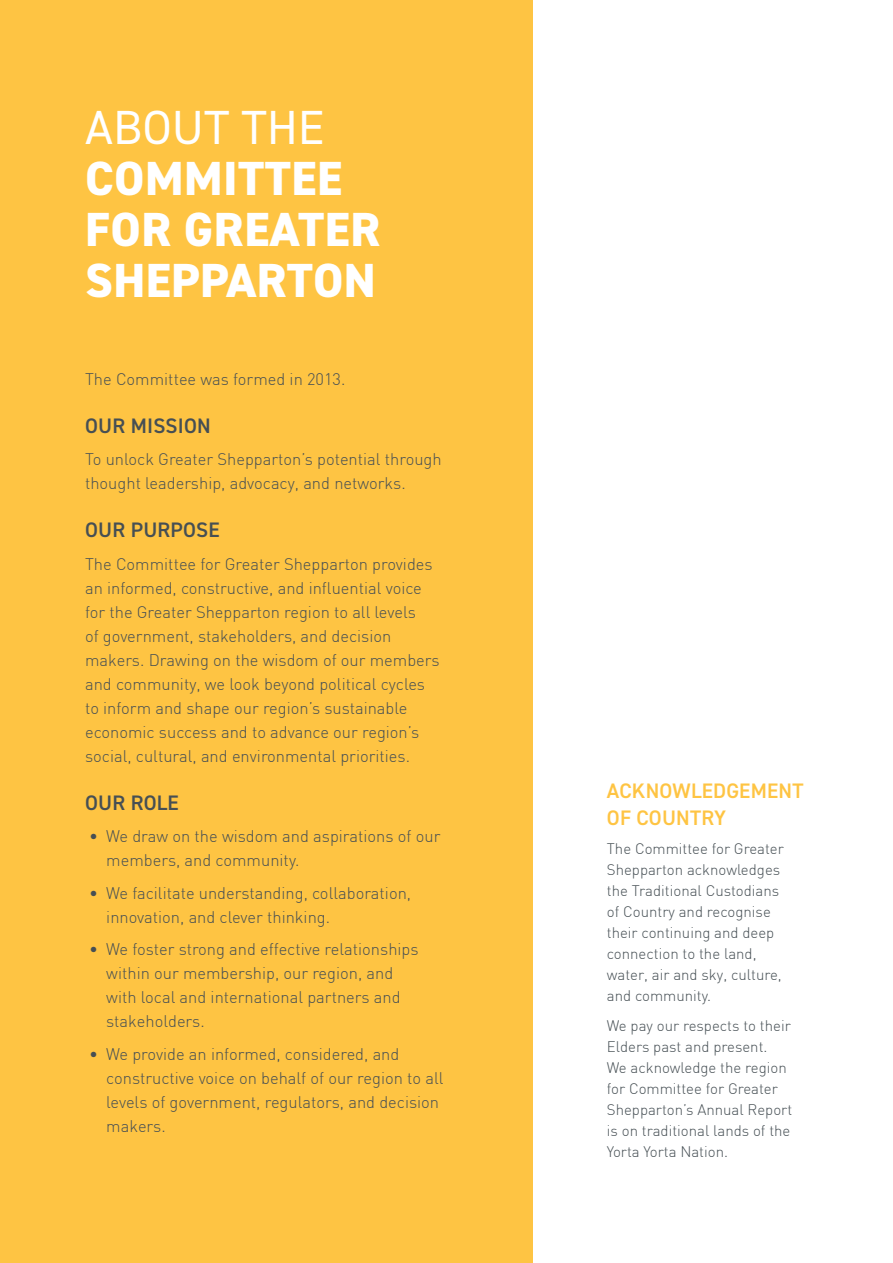
<style>
.page{position:relative;width:893px;height:1263px;background:#fff}
.page>*{position:absolute;margin:0;border:0;box-sizing:border-box;transform-origin:0 0}
.t1{font:800 48px/51px "DIN2014";letter-spacing:.01em;color:#fff}
.t2{font:48px "DIN2014";letter-spacing:.01em;color:#fff}
.t3{font:600 21px "DIN2014";letter-spacing:.01em;color:#464f54}
.t4{font:600 21px/27px "DIN2014";letter-spacing:.01em;color:#fec443}
.t5{font:300 16.5px/24px "DIN";color:#464f54}
.t6{font:300 15px/21px "DIN";color:#464f54}
</style>
<div class="page">
<div style="left:0;top:0;width:533px;height:1263px;background:#fec443"></div>
<h1 class="t2" style="left:85px;top:105px;width:240px">ABOUT THE</h1>
<h1 class="t1" style="left:85px;top:152px;width:297px">COMMITTEE<br>FOR GREATER<br>SHEPPARTON</h1>
<p class="t5" style="left:85px;top:368px;width:262px">The Committee was formed in 2013.</p>
<p class="t3" style="left:85px;top:415px;width:127px">OUR MISSION</p>
<p class="t5" style="left:85px;top:449px;width:358px">To unlock Greater Shepparton’s potential through thought leadership, advocacy, and networks.</p>
<p class="t3" style="left:85px;top:520px;width:136px">OUR PURPOSE</p>
<p class="t5" style="left:85px;top:553px;width:356px">The Committee for Greater Shepparton provides an informed, constructive, and influential voice for the Greater Shepparton region to all levels<br>of government, stakeholders, and decision makers. Drawing on the wisdom of our members and community, we look beyond political cycles to inform and shape our region’s sustainable economic success and to advance our region’s social, cultural, and environmental priorities.</p>
<p class="t3" style="left:85px;top:792px;width:95px">OUR ROLE</p>
<p class="t5" style="left:106px;top:826px;width:336px;text-indent:-17px">• We draw on the wisdom and aspirations of our members, and community.</p>
<p class="t5" style="left:106px;top:883px;width:306px;text-indent:-17px">• We facilitate understanding, collaboration, innovation, and clever thinking.</p>
<p class="t5" style="left:106px;top:939px;width:314px;text-indent:-17px">• We foster strong and effective relationships within our membership, our region, and with local and international partners and stakeholders.</p>
<p class="t5" style="left:106px;top:1044px;width:339px;text-indent:-17px">• We provide an informed, considered, and constructive voice on behalf of our region to all levels of government, regulators, and decision makers.</p>
<p class="t4" style="left:607px;top:778px;width:198px">ACKNOWLEDGEMENT<br>OF COUNTRY</p>
<p class="t6" style="left:607px;top:840px;width:179px">The Committee for Greater<br>Shepparton acknowledges the Traditional Custodians of Country and recognise their continuing and deep connection to the land, water, air and sky, culture, and community.</p>
<p class="t6" style="left:607px;top:1016px;width:187px">We pay our respects to their<br>Elders past and present.<br>We acknowledge the region for Committee for Greater<br>Shepparton’s Annual Report is on traditional lands of the<br>Yorta Yorta Nation.</p>
</div>
